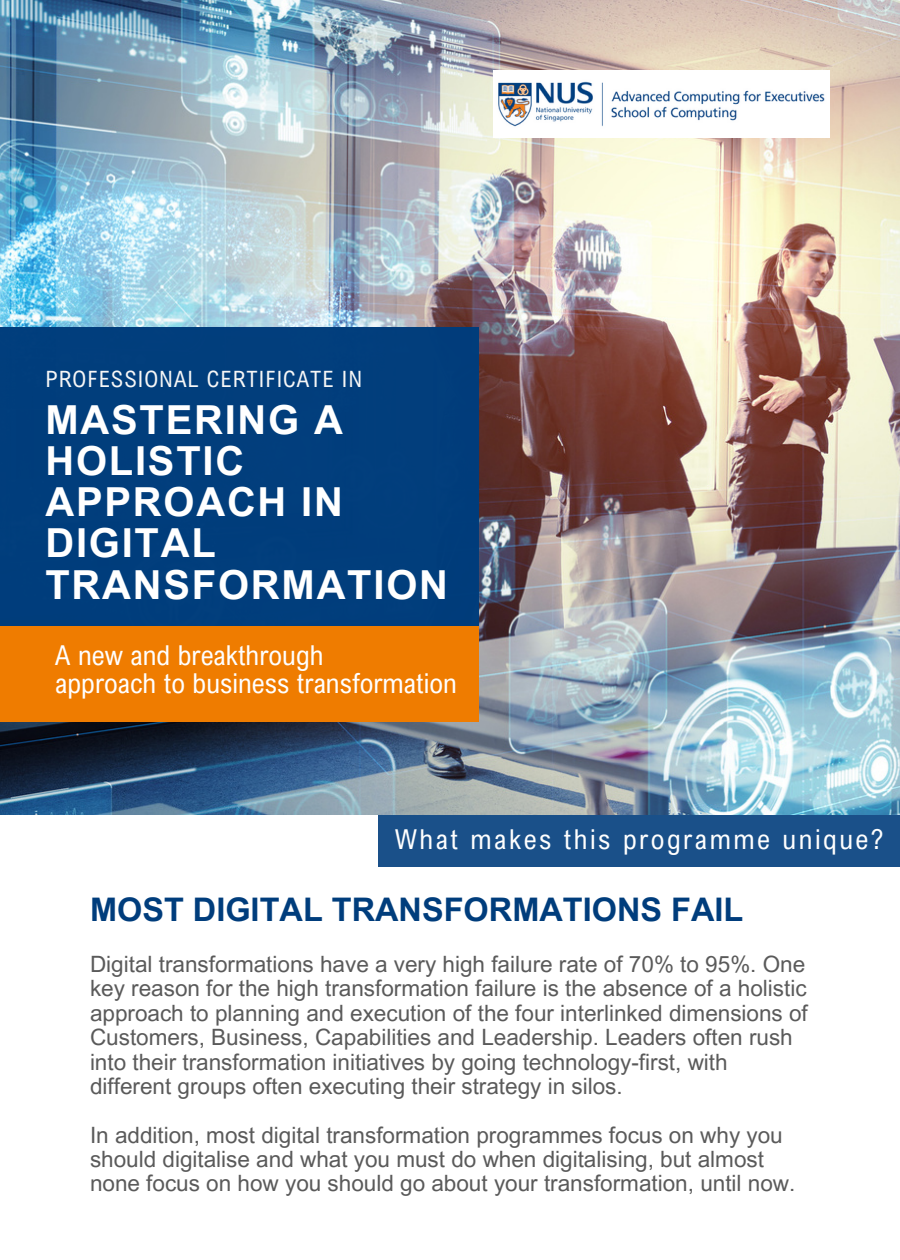
<style>
.page{position:relative;width:900px;height:1260px;background:#fff}
.page>*{position:absolute;margin:0;border:0;box-sizing:border-box;transform-origin:0 0}
.t1{font:700 40px/41.2px "Arial MT Pro";letter-spacing:.045em;color:#fff}
.t2{font:700 32.5px "Arial MT Pro";color:#003d7c}
.t3{font:27.5px "Arial Nova Cond";color:#fff}
.t4{font:27.5px "Arial Nova Cond";letter-spacing:.09em;color:#fff}
.t5{font:22.5px/24.5px "Arial MT Pro";color:#5a5a5a}
.t6{font:22.5px "Arial Nova Cond";letter-spacing:.045em;color:#f6f6f6}
</style>
<div class="page">
<img style="left:0;top:0;width:900px;height:815px">
<img style="left:494px;top:70px;width:335px;height:68px">
<div style="left:379px;top:815px;width:521px;height:52px;background:#1a5089"></div>
<div style="left:0;top:327px;width:479px;height:394px;background:#003d7c"></div>
<div style="left:0;top:626px;width:479px;height:95px;background:#ef7c00"></div>
<p class="t6" style="left:45px;top:365px;width:318px">PROFESSIONAL CERTIFICATE IN</p>
<p class="t1" style="left:45px;top:404px;width:404px">MASTERING A<br>HOLISTIC<br>APPROACH IN<br>DIGITAL<br>TRANSFORMATION</p>
<p class="t3" style="left:55px;top:638px;width:270px">A new and breakthrough</p>
<p class="t3" style="left:55px;top:666px;width:403px">approach to business transformation</p>
<p class="t4" style="left:395px;top:822px;width:490px">What makes this programme unique?</p>
<p class="t2" style="left:90px;top:898px;width:655px">MOST DIGITAL TRANSFORMATIONS FAIL</p>
<p class="t5" style="left:90px;top:955px;width:719px">Digital transformations have a very high failure rate of 70% to 95%. One key reason for the high transformation failure is the absence of a holistic approach to planning and execution of the four interlinked dimensions of Customers, Business, Capabilities and Leadership. Leaders often rush into their transformation initiatives by going technology-first, with different groups often executing their strategy in silos.</p>
<p class="t5" style="left:90px;top:1125px;width:707px">In addition, most digital transformation programmes focus on why you should digitalise and what you must do when digitalising, but almost none focus on how you should go about your transformation, until now.</p>
</div>
